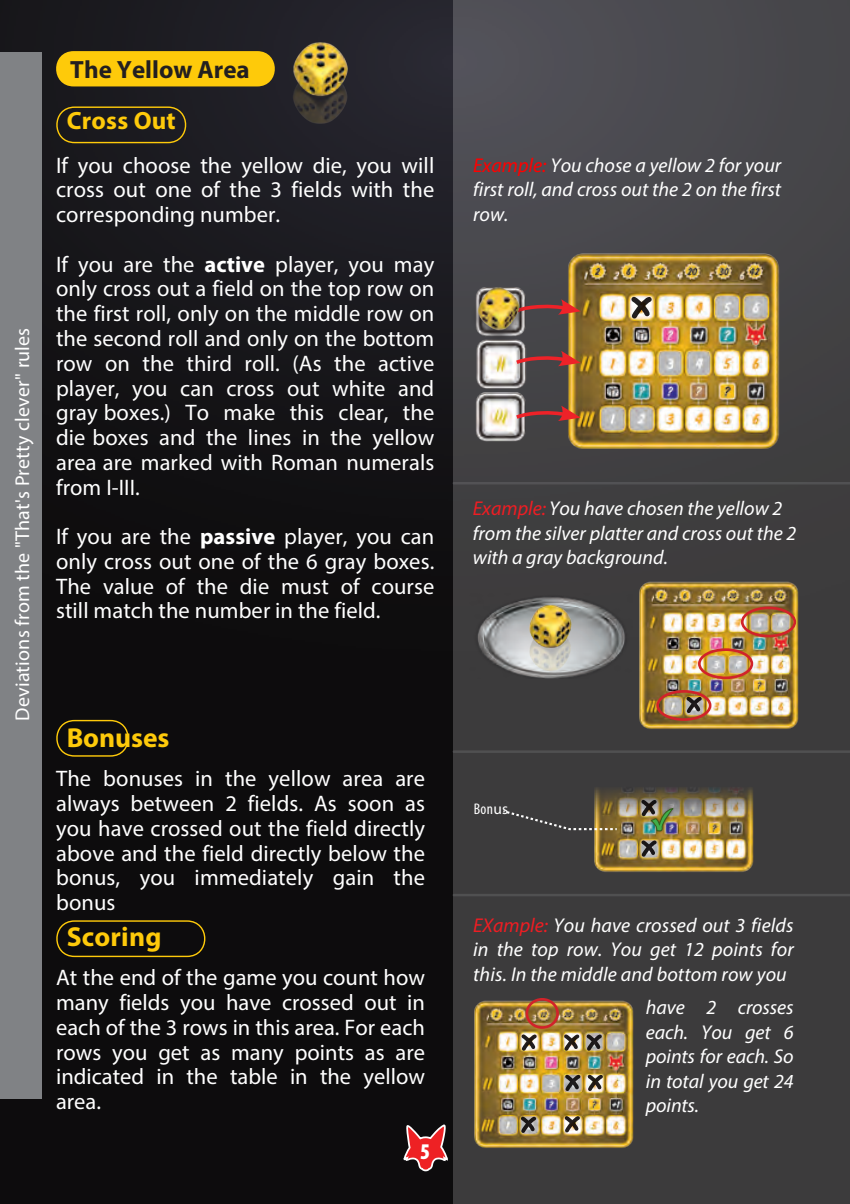
<style>
.page{position:relative;width:850px;height:1204px;background:#fff}
.page>*{position:absolute;margin:0;border:0;box-sizing:border-box;transform-origin:0 0}
.t1{font:700 27.5px "Myriad Pro";letter-spacing:.005em;color:#feca0a}
.t2{font:700 25px "Myriad Pro";color:#231f20}
.t3{font:700 25px "Myriad Pro";letter-spacing:.01em;color:#feca0a}
.t4{font:22.5px/24.8px "Myriad Pro";letter-spacing:.005em;color:#fff;text-align:justify}
.t5{font:900 condensed 22.5px "Myriad Pro";color:#fff}
.t6{font:italic 20px/24.5px "Myriad Pro";color:#fff;text-align:justify}
.t7{font:20px "Myriad Pro";letter-spacing:.01em;color:#fff}
.t8{font:condensed 15.5px "Myriad Pro";color:#fff}
.s1{font-weight:700}
.s2{color:#f00}
.s3{color:#ee1d23}
.s4{font-stretch:normal}
</style>
<div class="page">
<img style="left:0;top:0;width:453px;height:1203px">
<svg style="left:402px;top:1109px;width:47px;height:63px;background:#6d2c2e"></svg>
<div style="left:453px;top:0;width:396px;height:1203px;background:linear-gradient(to bottom,#49494d,#383736)"></div>
<svg style="left:50px;top:51px;width:230px;height:35px;background:#ebbb0b"></svg>
<svg style="left:50px;top:106px;width:143px;height:38px;background:#2c271d"></svg>
<svg style="left:50px;top:719px;width:85px;height:38px;background:#201b0c"></svg>
<svg style="left:50px;top:919px;width:162px;height:38px;background:#1f1a0c"></svg>
<div style="left:0;top:52px;width:42px;height:1046px;background:#808285"></div>
<img style="left:471px;top:999px;width:162px;height:150px">
<svg style="left:518px;top:1031px;width:21px;height:22px"></svg>
<svg style="left:517px;top:1113px;width:21px;height:23px"></svg>
<svg style="left:560px;top:1031px;width:44px;height:22px"></svg>
<svg style="left:561px;top:1071px;width:44px;height:23px"></svg>
<svg style="left:561px;top:1112px;width:21px;height:23px"></svg>
<div style="left:525px;top:998px;width:33px;height:30px;border:3px solid #d1232a;border-radius:50%"></div>
<img style="left:284px;top:31px;width:75px;height:105px">
<img style="left:457px;top:267px;width:85px;height:197px">
<img style="left:563px;top:252px;width:217px;height:199px">
<svg style="left:530px;top:299px;width:50px;height:16px"></svg>
<svg style="left:512px;top:351px;width:68px;height:16px"></svg>
<svg style="left:512px;top:405px;width:68px;height:16px"></svg>
<svg style="left:627px;top:292px;width:27px;height:30px"></svg>
<div style="left:470px;top:287px;width:56px;height:57px;background:#231f20;opacity:.75"></div>
<img style="left:474px;top:274px;width:56px;height:65px">
<img style="left:636px;top:580px;width:162px;height:150px">
<svg style="left:682px;top:693px;width:22px;height:23px"></svg>
<div style="left:697px;top:648px;width:55px;height:31px;border:3px solid #d1232a;border-radius:50%"></div>
<div style="left:656px;top:690px;width:55px;height:31px;border:3px solid #d1232a;border-radius:50%"></div>
<div style="left:740px;top:606px;width:55px;height:31px;border:3px solid #d1232a;border-radius:50%"></div>
<img style="left:469px;top:593px;width:163px;height:85px">
<img style="left:523px;top:599px;width:54px;height:80px">
<img style="left:591px;top:771px;width:162px;height:102px">
<div style="left:648px;top:805px;width:27px;height:28px;background:#231f20;opacity:.75"></div>
<img style="left:637px;top:796px;width:36px;height:64px">
<svg style="left:500px;top:808px;width:118px;height:23px;background:#544d42"></svg>
<hr style="left:453px;top:482px;width:396px;height:2px;background:#808285">
<hr style="left:453px;top:750px;width:396px;height:3px;background:#808285">
<hr style="left:453px;top:893px;width:396px;height:3px;background:#808285">
<p class="t7" style="left:10px;top:721px;width:395px;rotate:-90deg">Deviations from the "That's Pretty clever" rules</p>
<p class="t2" style="left:70px;top:53px;width:181px">The Yellow Area</p>
<p class="t3" style="left:67px;top:104px;width:110px">Cross Out</p>
<p class="t4" style="left:56px;top:152px;width:379px">If you choose the yellow die, you will cross out one of the 3 fields with the corresponding number.</p>
<p class="t4" style="left:56px;top:251px;width:379px">If you are the <span class="s1">active</span> player, you may only cross out a field on the top row on the first roll, only on the middle row on the second roll and only on the bottom row on the third roll. (As the active player, you can cross out white and gray boxes.) To make this clear, the die boxes and the lines in the yellow area are marked with Roman numerals from I-III.</p>
<p class="t4" style="left:56px;top:524px;width:379px">If you are the <span class="s1">passive</span> player, you can only cross out one of the 6 gray boxes.<br>The value of the die must of course still match the number in the field.</p>
<p class="t1" style="left:67px;top:719px;width:104px">Bonuses</p>
<p class="t4" style="left:56px;top:766px;width:370px">The bonuses in the yellow area are always between 2 fields. As soon as you have crossed out the field directly above and the field directly below the bonus, you immediately gain the bonus</p>
<p class="t1" style="left:67px;top:918px;width:96px">Scoring</p>
<p class="t4" style="left:56px;top:965px;width:370px">At the end of the game you count how many fields you have crossed out in each of the 3 rows in this area. For each rows you get as many points as are indicated in the table in the yellow area.</p>
<p class="t5" style="left:420px;top:1138px;width:11px">5</p>
<p class="t6" style="left:473px;top:152px;width:309px"><span class="s2">Example:</span> You chose a yellow 2 for your first roll, and cross out the 2 on the first row.</p>
<p class="t6" style="left:472px;top:496px;width:325px;text-align:left"><span class="s3">Example:</span> You have chosen the yellow 2 from the silver platter and cross out the 2 with a gray background.</p>
<p class="t8" style="left:473px;top:801px;width:36px">Bon<span class="s4">us</span></p>
<p class="t6" style="left:473px;top:912px;width:322px"><span class="s3">EXample:</span> You have crossed out 3 fields in the top row. You get 12 points for this. In the middle and bottom row you</p>
<p class="t6" style="left:645px;top:994px;width:149px">have 2 crosses each. You get 6 points for each. So in total you get 24 points.</p>
</div>
